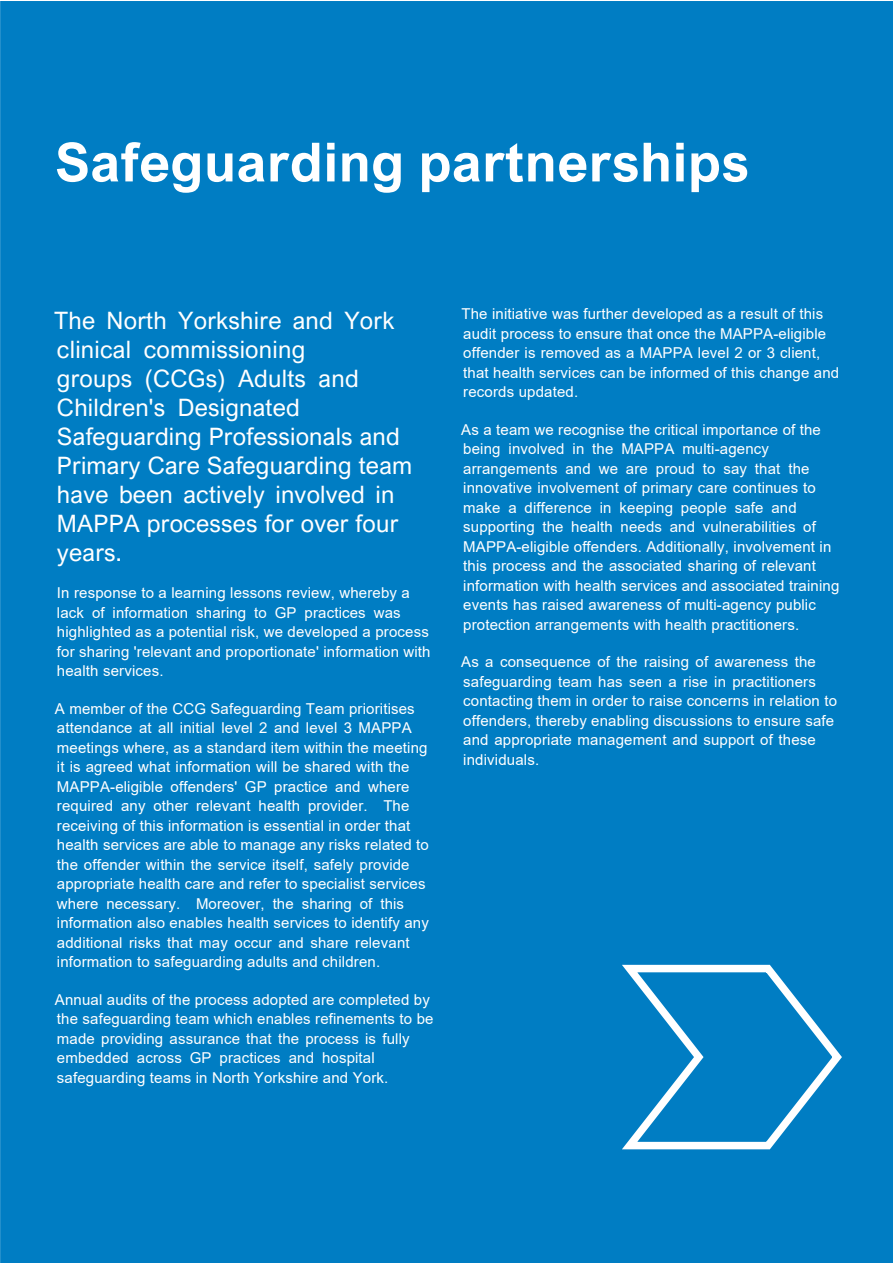
<style>
.page{position:relative;width:893px;height:1263px;background:#fff}
.page>*{position:absolute;margin:0;border:0;box-sizing:border-box;transform-origin:0 0}
.t1{font:700 54px "Arial Nova";letter-spacing:.01em;color:#fff}
.t2{font:24px/29px "Arial Nova";letter-spacing:.01em;color:#fff}
.t3{font:15px/19.5px "Arial";letter-spacing:.01em;color:#fff}
</style>
<div class="page">
<div style="left:0;top:1px;width:893px;height:1262px;background:#007dc3"></div>
<svg style="left:614px;top:961px;width:233px;height:192px;background:#1f8cca"></svg>
<h1 class="t1" style="left:55px;top:142px;width:695px">Safeguarding partnerships</h1>
<h2 class="t2" style="left:54px;top:308px;width:360px">The North Yorkshire and York clinical commissioning<br>groups (CCGs) Adults and<br>Children's Designated<br>Safeguarding Professionals and<br>Primary Care Safeguarding team have been actively involved in<br>MAPPA processes for over four years.</h2>
<p class="t3" style="left:57px;top:584px;width:375px">In response to a learning lessons review, whereby a lack of information sharing to GP practices was highlighted as a potential risk, we developed a process for sharing 'relevant and proportionate' information with health services.</p>
<p class="t3" style="left:55px;top:700px;width:375px">A member of the CCG Safeguarding Team prioritises attendance at all initial level 2 and level 3 MAPPA meetings where, as a standard item within the meeting it is agreed what information will be shared with the MAPPA-eligible offenders' GP practice and where required any other relevant health provider. The receiving of this information is essential in order that health services are able to manage any risks related to the offender within the service itself, safely provide appropriate health care and refer to specialist services where necessary. Moreover, the sharing of this information also enables health services to identify any additional risks that may occur and share relevant information to safeguarding adults and children.</p>
<p class="t3" style="left:55px;top:991px;width:380px">Annual audits of the process adopted are completed by the safeguarding team which enables refinements to be made providing assurance that the process is fully embedded across GP practices and hospital safeguarding teams in North Yorkshire and York.</p>
<p class="t3" style="left:461px;top:305px;width:379px">The initiative was further developed as a result of this audit process to ensure that once the MAPPA-eligible offender is removed as a MAPPA level 2 or 3 client, that health services can be informed of this change and records updated.</p>
<p class="t3" style="left:461px;top:421px;width:380px">As a team we recognise the critical importance of the being involved in the MAPPA multi-agency arrangements and we are proud to say that the innovative involvement of primary care continues to make a difference in keeping people safe and supporting the health needs and vulnerabilities of MAPPA-eligible offenders. Additionally, involvement in this process and the associated sharing of relevant information with health services and associated training events has raised awareness of multi-agency public protection arrangements with health practitioners.</p>
<p class="t3" style="left:461px;top:653px;width:377px">As a consequence of the raising of awareness the safeguarding team has seen a rise in practitioners contacting them in order to raise concerns in relation to offenders, thereby enabling discussions to ensure safe and appropriate management and support of these individuals.</p>
</div>
